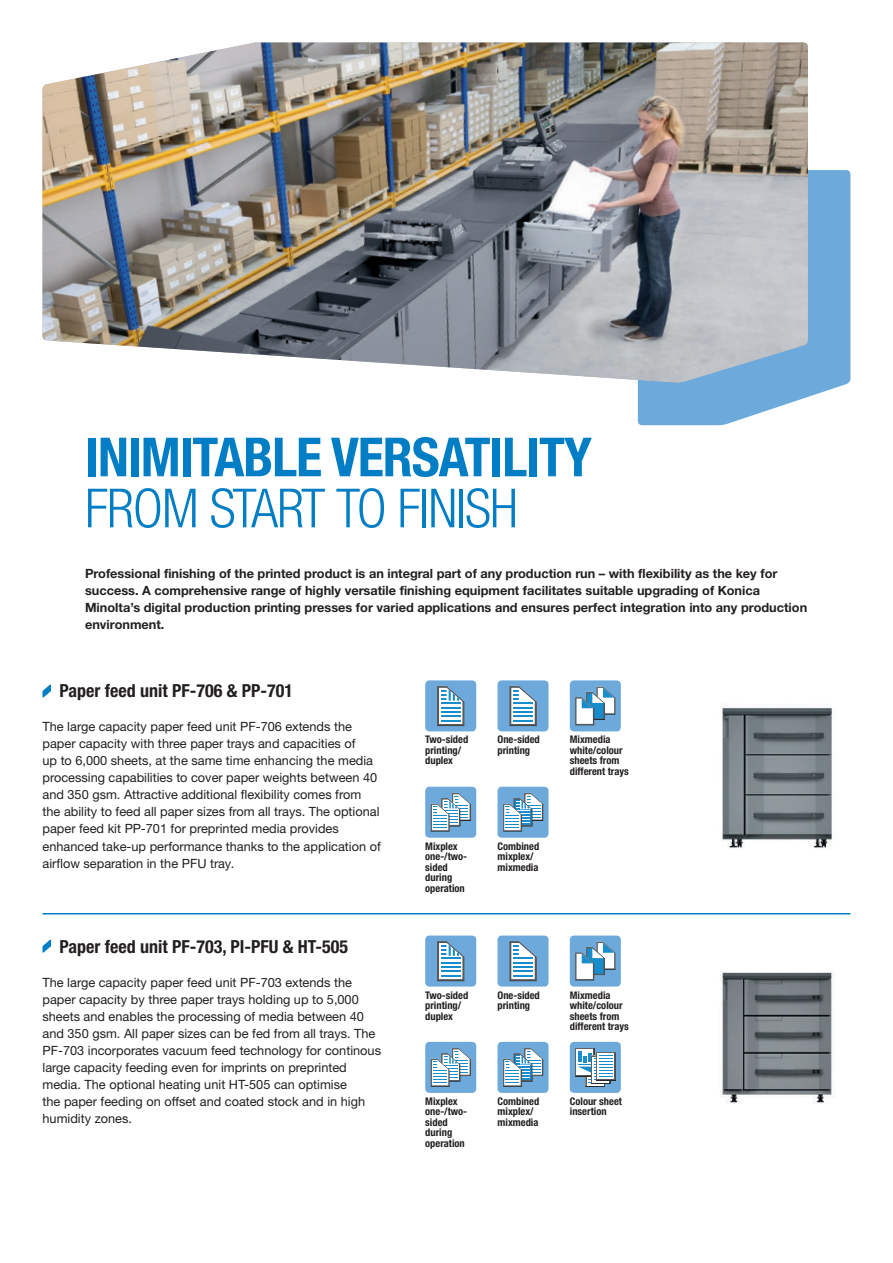
<style>
.page{position:relative;width:893px;height:1263px;background:#fff}
.page>*{position:absolute;margin:0;border:0;box-sizing:border-box;transform-origin:0 0}
.t1{font:700 condensed 54px "Helvetica Neue LTW1 G";letter-spacing:-.02em;color:#007ec5}
.t2{font:300 condensed 54px "Helvetica Neue LTW1 G";letter-spacing:-.02em;color:#007ec5}
.t3{font:700 condensed 18px "Helvetica Neue LTW1 G";color:#231f20}
.t4{font:12.75px/17px "Helvetica Neue LTW1 G";color:#231f20}
.t5{font:700 12.75px/17px "Helvetica Neue LTW1 G";color:#231f20}
.t6{font:700 condensed 10.5px/10.5px "Helvetica Neue LTW1 G";color:#231f20}
</style>
<div class="page">
<svg style="left:638px;top:170px;width:212px;height:255px;background:#83b5e0"></svg>
<img style="left:43px;top:43px;width:765px;height:340px">
<svg style="left:42px;top:939px;width:9px;height:14px"></svg>
<div style="left:425px;top:935px;width:51px;height:51px;background:#6da9db;border-radius:4px"></div>
<div style="left:425px;top:1042px;width:51px;height:51px;background:#6da9db;border-radius:4px"></div>
<div style="left:497px;top:1042px;width:52px;height:51px;background:#6da9db;border-radius:4px"></div>
<svg style="left:437px;top:981px;width:28px;height:1px"></svg>
<svg style="left:437px;top:941px;width:28px;height:40px"></svg>
<div style="left:497px;top:935px;width:52px;height:51px;background:#6da9db;border-radius:4px"></div>
<svg style="left:509px;top:981px;width:28px;height:1px"></svg>
<svg style="left:509px;top:941px;width:28px;height:40px"></svg>
<div style="left:570px;top:935px;width:51px;height:51px;background:#6da9db;border-radius:4px"></div>
<svg style="left:575px;top:941px;width:41px;height:39px"></svg>
<div style="left:451px;top:1058px;width:21px;height:18px;background:#6ba6d7"></div>
<svg style="left:430px;top:1048px;width:41px;height:39px"></svg>
<div style="left:523px;top:1058px;width:21px;height:18px;background:#608fb7"></div>
<div style="left:502px;top:1058px;width:21px;height:28px;background:#74a9d6"></div>
<div style="left:502px;top:1069px;width:21px;height:18px;background:#74a9d6"></div>
<svg style="left:503px;top:1048px;width:40px;height:39px"></svg>
<hr style="left:43px;top:913px;width:807px;height:1px;background:#007ec5">
<svg style="left:42px;top:684px;width:9px;height:14px"></svg>
<div style="left:425px;top:680px;width:51px;height:51px;background:#6da9db;border-radius:4px"></div>
<div style="left:425px;top:787px;width:51px;height:51px;background:#6da9db;border-radius:4px"></div>
<div style="left:497px;top:787px;width:52px;height:51px;background:#6da9db;border-radius:4px"></div>
<div style="left:436px;top:701px;width:29px;height:26px;background:#68a0d0"></div>
<svg style="left:437px;top:686px;width:28px;height:40px"></svg>
<div style="left:497px;top:680px;width:52px;height:51px;background:#6da9db;border-radius:4px"></div>
<div style="left:509px;top:701px;width:29px;height:26px;background:#68a0cf"></div>
<svg style="left:509px;top:686px;width:28px;height:40px"></svg>
<div style="left:570px;top:680px;width:51px;height:51px;background:#6da9db;border-radius:4px"></div>
<svg style="left:575px;top:686px;width:41px;height:39px"></svg>
<div style="left:451px;top:803px;width:21px;height:18px;background:#6ba6d7"></div>
<svg style="left:430px;top:793px;width:41px;height:39px"></svg>
<div style="left:523px;top:803px;width:21px;height:18px;background:#608fb7"></div>
<div style="left:502px;top:803px;width:21px;height:28px;background:#74a9d6"></div>
<div style="left:502px;top:814px;width:21px;height:18px;background:#74a9d6"></div>
<svg style="left:503px;top:793px;width:40px;height:39px"></svg>
<div style="left:570px;top:1042px;width:51px;height:51px;background:#6da9db;border-radius:4px"></div>
<svg style="left:585px;top:1083px;width:20px;height:4px"></svg>
<div style="left:587px;top:1060px;width:16px;height:25px;background:#fff"></div>
<svg style="left:575px;top:1048px;width:20px;height:28px"></svg>
<div style="left:576px;top:1049px;width:17px;height:26px;background:#fff"></div>
<div style="left:590px;top:1055px;width:21px;height:29px;background:#2b2b2c"></div>
<div style="left:595px;top:1052px;width:21px;height:28px;background:#57585a"></div>
<div style="left:598px;top:1054px;width:16px;height:25px;background:#fff"></div>
<svg style="left:578px;top:1051px;width:35px;height:32px"></svg>
<img style="left:722px;top:706px;width:111px;height:143px">
<img style="left:720px;top:971px;width:115px;height:133px">
<h1 class="t1" style="left:85px;top:425px;width:508px">INIMITABLE VERSATILITY</h1>
<h1 class="t2" style="left:85px;top:477px;width:434px">FROM START TO FINISH</h1>
<p class="t5" style="left:85px;top:565px;width:724px">Professional finishing of the printed product is an integral part of any production run – with flexibility as the key for success. A comprehensive range of highly versatile finishing equipment facilitates suitable upgrading of Konica Minolta’s digital production printing presses for varied applications and ensures perfect integration into any production environment.</p>
<h2 class="t3" style="left:60px;top:680px;width:235px">Paper feed unit PF-706 &amp; PP-701</h2>
<p class="t4" style="left:43px;top:718px;width:340px">The large capacity paper feed unit PF-706 extends the paper capacity with three paper trays and capacities of<br>up to 6,000 sheets, at the same time enhancing the media processing capabilities to cover paper weights between 40 and 350 gsm. Attractive additional flexibility comes from the ability to feed all paper sizes from all trays. The optional paper feed kit PP-701 for preprinted media provides enhanced take-up performance thanks to the application of airflow separation in the PFU tray.</p>
<h2 class="t3" style="left:60px;top:935px;width:290px">Paper feed unit PF-703, PI-PFU &amp; HT-505</h2>
<p class="t4" style="left:43px;top:973px;width:340px">The large capacity paper feed unit PF-703 extends the paper capacity by three paper trays holding up to 5,000 sheets and enables the processing of media between 40 and 350 gsm. All paper sizes can be fed from all trays. The PF-703 incorporates vacuum feed technology for continous large capacity feeding even for imprints on preprinted media. The optional heating unit HT-505 can optimise<br>the paper feeding on offset and coated stock and in high humidity zones.</p>
<p class="t6" style="left:425px;top:734px;width:45px">Two-sided printing/ duplex</p>
<p class="t6" style="left:497px;top:734px;width:44px">One-sided printing</p>
<p class="t6" style="left:570px;top:734px;width:60px">Mixmedia white/colour sheets from different trays</p>
<p class="t6" style="left:425px;top:841px;width:43px">Mixplex one-/two&shy;sided during operation</p>
<p class="t6" style="left:497px;top:841px;width:43px">Combined mixplex/ mixmedia</p>
<p class="t6" style="left:425px;top:990px;width:45px">Two-sided printing/ duplex</p>
<p class="t6" style="left:497px;top:990px;width:44px">One-sided printing</p>
<p class="t6" style="left:570px;top:990px;width:60px">Mixmedia white/colour sheets from different trays</p>
<p class="t6" style="left:425px;top:1096px;width:43px">Mixplex one-/two&shy;sided during operation</p>
<p class="t6" style="left:497px;top:1096px;width:43px">Combined mixplex/ mixmedia</p>
<p class="t6" style="left:570px;top:1096px;width:54px">Colour sheet insertion</p>
</div>
